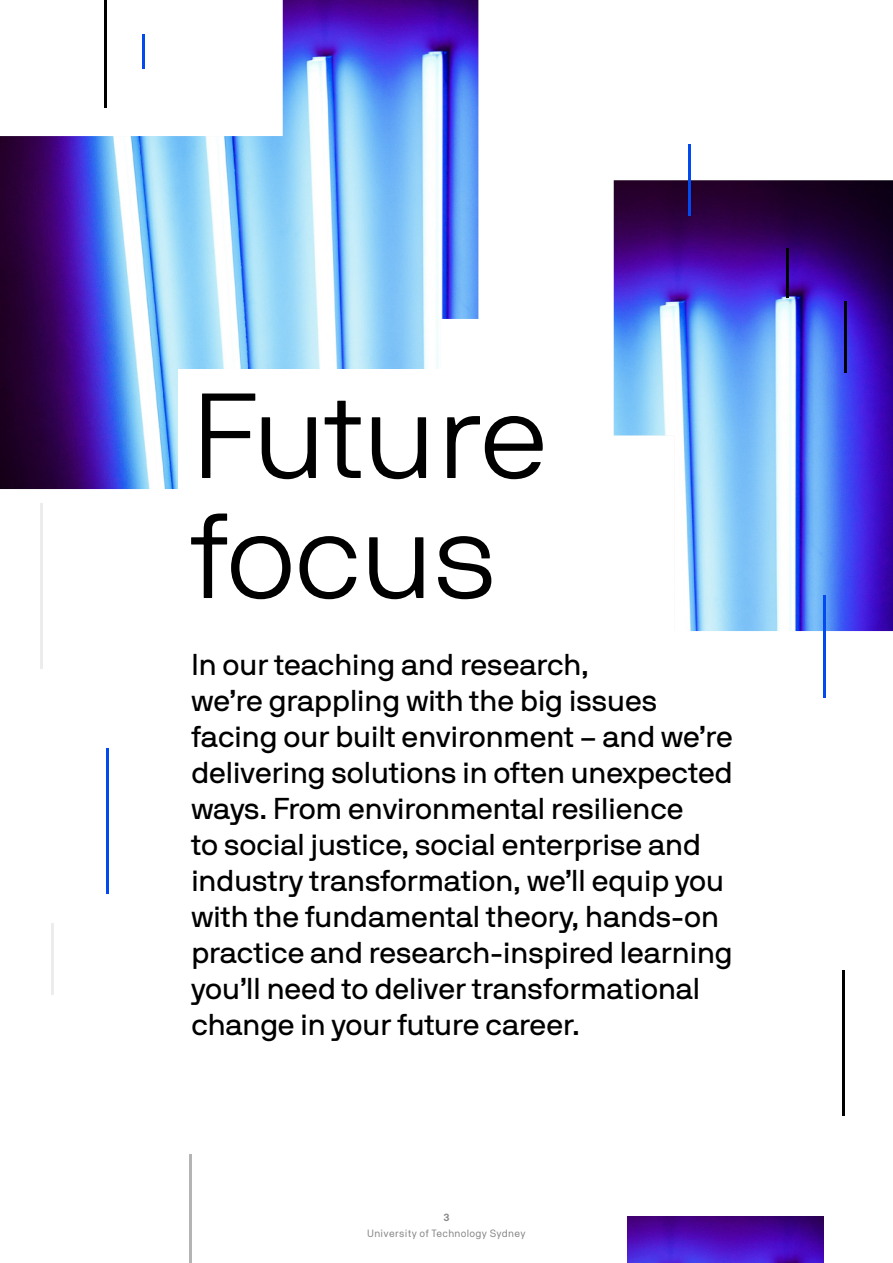
<style>
.page{position:relative;width:893px;height:1263px;background:#fff}
.page>*{position:absolute;margin:0;border:0;box-sizing:border-box;transform-origin:0 0}
.t1{font:300 120px/120px "NB International Pro";letter-spacing:-.005em;color:#000}
.t2{font:30px/36px "NB International Pro";color:#000}
.t3{font:10.5px "NB Akademie";letter-spacing:.03em;color:#858585}
.t4{font:600 10.5px "NB Akademie";color:#858585}
</style>
<div class="page">
<img style="left:0;top:0;width:478px;height:489px">
<img style="left:614px;top:180px;width:279px;height:451px">
<hr style="left:189px;top:1154px;width:2px;height:109px;background:#b4b4b4">
<hr style="left:51px;top:923px;width:2px;height:72px;background:#ececec">
<hr style="left:844px;top:301px;width:2px;height:72px;background:#000">
<hr style="left:40px;top:504px;width:3px;height:165px;background:#ececec">
<hr style="left:106px;top:748px;width:2px;height:146px;background:#004af0">
<hr style="left:786px;top:249px;width:2px;height:49px;background:#000">
<hr style="left:823px;top:595px;width:3px;height:103px;background:#004af0">
<hr style="left:104px;top:0;width:2px;height:108px;background:#000">
<hr style="left:142px;top:34px;width:3px;height:35px;background:#004af0">
<hr style="left:689px;top:144px;width:2px;height:72px;background:#004af0">
<hr style="left:842px;top:970px;width:2px;height:145px;background:#000">
<div style="left:178px;top:370px;width:289px;height:131px;background:#fff"></div>
<img style="left:628px;top:1217px;width:195px;height:46px">
<h1 class="t1" style="left:191px;top:375px;width:357px">Future focus</h1>
<p class="t2" style="left:191px;top:646px;width:543px">In our teaching and research,<br>we’re grappling with the big issues facing our built environment – and we’re delivering solutions in often unexpected ways. From environmental resilience<br>to social justice, social enterprise and industry transformation, we’ll equip you with the fundamental theory, hands-on practice and research-inspired learning you’ll need to deliver transformational change in your future career.</p>
<p class="t4" style="left:443px;top:1211px;width:8px">3</p>
<p class="t3" style="left:367px;top:1227px;width:160px">University of Technology Sydney</p>
</div>
